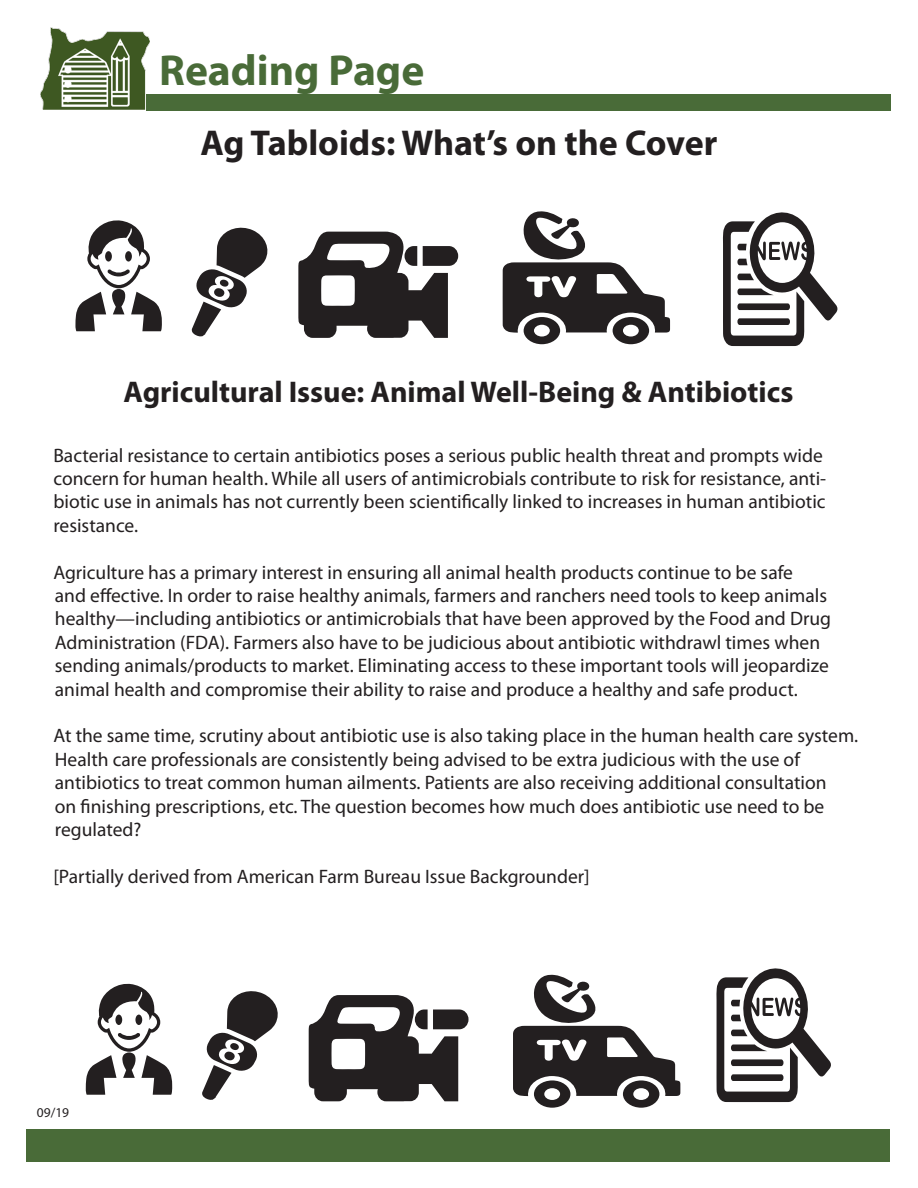
<style>
.page{position:relative;width:918px;height:1188px;background:#fff}
.page>*{position:absolute;margin:0;border:0;box-sizing:border-box;transform-origin:0 0}
.t1{font:700 43.5px "Myriad Pro";color:#496b38}
.t2{font:700 36px "Myriad Pro";color:#231f20}
.t3{font:700 30px "Myriad Pro";color:#231f20}
.Body_Text{font:19.5px/23.4px "Myriad Pro";color:#231f20}
.t4{font:13.5px "Myriad Pro";color:#231f20}
</style>
<div class="page">
<div style="left:26px;top:1130px;width:864px;height:32px;background:#496b38"></div>
<div style="left:146px;top:94px;width:744px;height:17px;background:#496b38"></div>
<img style="left:41px;top:28px;width:108px;height:82px">
<svg style="left:723px;top:212px;width:115px;height:134px"></svg>
<svg style="left:192px;top:227px;width:76px;height:110px"></svg>
<svg style="left:503px;top:211px;width:167px;height:133px"></svg>
<svg style="left:298px;top:232px;width:160px;height:106px"></svg>
<svg style="left:75px;top:220px;width:87px;height:111px"></svg>
<svg style="left:202px;top:991px;width:76px;height:109px"></svg>
<svg style="left:513px;top:974px;width:167px;height:134px"></svg>
<svg style="left:309px;top:995px;width:160px;height:106px"></svg>
<svg style="left:86px;top:983px;width:86px;height:112px"></svg>
<svg style="left:716px;top:968px;width:115px;height:134px"></svg>
<p class="t1" style="left:159px;top:42px;width:267px">Reading Page</p>
<p class="t2" style="left:201px;top:119px;width:518px">Ag Tabloids: What’s on the Cover</p>
<p class="t3" style="left:123px;top:372px;width:671px">Agricultural Issue: Animal Well-Being &amp; Antibiotics</p>
<p class="Body_Text" style="left:53px;top:443px;width:774px">Bacterial resistance to certain antibiotics poses a serious public health threat and prompts wide concern for human health. While all users of antimicrobials contribute to risk for resistance, anti&shy;biotic use in animals has not currently been scientifically linked to increases in human antibiotic resistance.</p>
<p class="Body_Text" style="left:53px;top:560px;width:779px">Agriculture has a primary interest in ensuring all animal health products continue to be safe<br>and effective. In order to raise healthy animals, farmers and ranchers need tools to keep animals healthy—including antibiotics or antimicrobials that have been approved by the Food and Drug Administration (FDA). Farmers also have to be judicious about antibiotic withdrawl times when sending animals/products to market. Eliminating access to these important tools will jeopardize animal health and compromise their ability to raise and produce a healthy and safe product.</p>
<p class="Body_Text" style="left:53px;top:724px;width:806px">At the same time, scrutiny about antibiotic use is also taking place in the human health care system.<br>Health care professionals are consistently being advised to be extra judicious with the use of antibiotics to treat common human ailments. Patients are also receiving additional consultation<br>on finishing prescriptions, etc. The question becomes how much does antibiotic use need to be regulated?</p>
<p class="Body_Text" style="left:53px;top:864px;width:538px">[Partially derived from American Farm Bureau Issue Backgrounder]</p>
<p class="t4" style="left:37px;top:1104px;width:34px">09/19</p>
</div>
